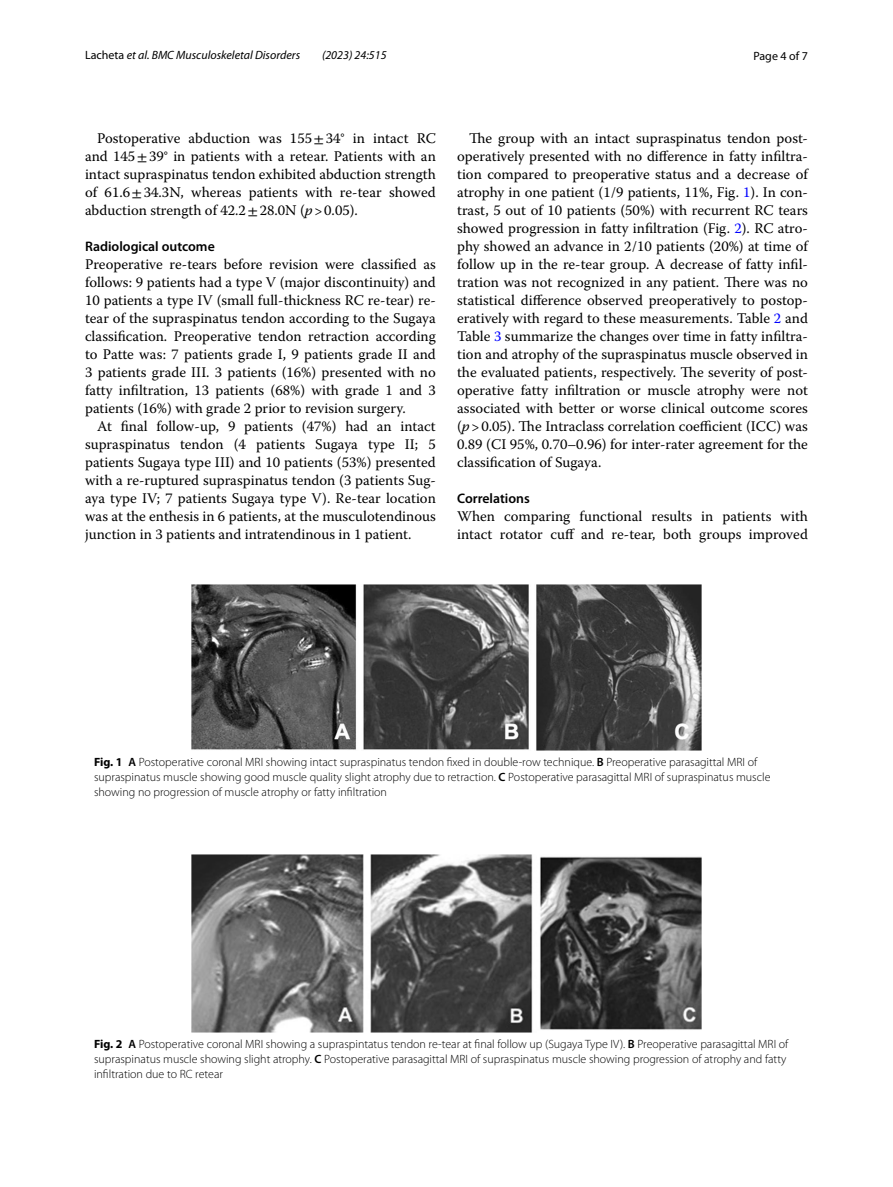
<style>
.page{position:relative;width:893px;height:1187px;background:#fff}
.page>*{position:absolute;margin:0;border:0;box-sizing:border-box;transform-origin:0 0}
.t1{font:14.7px/18px "Warnock Pro";color:#000;text-align:justify}
.t2{font:600 13.8px "Myriad Pro";color:#000}
.t3{font:300 12px/15px "Myriad Pro";color:#000}
.t4{font:italic 12px "Myriad Pro";color:#000}
.t5{font:12px "Myriad Pro";color:#000}
.s1{font-style:normal}
.s2{font-family:"STIX"}
.s3{font-style:italic}
.s4{color:#00f}
.s5{font-weight:700}
.s6{font-weight:600}
</style>
<div class="page">
<img style="left:191px;top:584px;width:511px;height:166px">
<img style="left:191px;top:854px;width:511px;height:178px">
<p class="t4" style="left:85px;top:48px;width:217px"><span class="s1">Lacheta</span> et al. BMC Musculoskeletal Disorders</p>
<p class="t4" style="left:322px;top:48px;width:66px">(2023) 24:515</p>
<p class="t5" style="left:753px;top:48px;width:56px">Page 4 of 7</p>
<p class="t1" style="left:85px;top:129px;width:352px;text-indent:12px">Postoperative abduction was 155<span class="s2">±</span>34° in intact RC and 145<span class="s2">±</span>39° in patients with a retear. Patients with an intact supraspinatus tendon exhibited abduction strength of 61.6<span class="s2">±</span>34.3N, whereas patients with re-tear showed abduction strength of 42.2<span class="s2">±</span>28.0N (<span class="s3">p</span>&gt;0.05).</p>
<p class="t2" style="left:85px;top:237px;width:131px">Radiological outcome</p>
<p class="t1" style="left:85px;top:255px;width:352px">Preoperative re-tears before revision were classified as follows: 9 patients had a type V (major discontinuity) and 10 patients a type IV (small full-thickness RC re-tear) re&shy;tear of the supraspinatus tendon according to the Sugaya classification. Preoperative tendon retraction according to Patte was: 7 patients grade I, 9 patients grade II and 3 patients grade III. 3 patients (16%) presented with no fatty infiltration, 13 patients (68%) with grade 1 and 3 patients (16%) with grade 2 prior to revision surgery.</p>
<p class="t1" style="left:85px;top:416px;width:352px;text-indent:12px">At final follow-up, 9 patients (47%) had an intact supraspinatus tendon (4 patients Sugaya type II; 5 patients Sugaya type III) and 10 patients (53%) presented with a re-ruptured supraspinatus tendon (3 patients Sug&shy;aya type IV; 7 patients Sugaya type V). Re-tear location was at the enthesis in 6 patients, at the musculotendinous junction in 3 patients and intratendinous in 1 patient.</p>
<p class="t1" style="left:457px;top:128px;width:352px;text-indent:12px">The group with an intact supraspinatus tendon post&shy;operatively presented with no difference in fatty infiltra&shy;tion compared to preoperative status and a decrease of atrophy in one patient (1/9 patients, 11%, Fig. <span class="s4">1</span>). In con&shy;trast, 5 out of 10 patients (50%) with recurrent RC tears showed progression in fatty infiltration (Fig. <span class="s4">2</span>). RC atro&shy;phy showed an advance in 2/10 patients (20%) at time of follow up in the re-tear group. A decrease of fatty infil&shy;tration was not recognized in any patient. There was no statistical difference observed preoperatively to postop&shy;eratively with regard to these measurements. Table <span class="s4">2</span> and Table <span class="s4">3</span> summarize the changes over time in fatty infiltra&shy;tion and atrophy of the supraspinatus muscle observed in the evaluated patients, respectively. The severity of post&shy;operative fatty infiltration or muscle atrophy were not associated with better or worse clinical outcome scores (<span class="s3">p</span>&gt;0.05). The Intraclass correlation coefficient (ICC) was 0.89 (CI 95%, 0.70–0.96) for inter-rater agreement for the classification of Sugaya.</p>
<p class="t2" style="left:457px;top:489px;width:74px">Correlations</p>
<p class="t1" style="left:457px;top:506px;width:352px">When comparing functional results in patients with intact rotator cuff and re-tear, both groups improved</p>
<p class="t3" style="left:94px;top:754px;width:678px"><span class="s5">Fig. 1</span> <span class="s6">A</span> Postoperative coronal MRI showing intact supraspinatus tendon fixed in double-row technique. <span class="s6">B</span> Preoperative parasagittal MRI of supraspinatus muscle showing good muscle quality slight atrophy due to retraction. <span class="s6">C</span> Postoperative parasagittal MRI of supraspinatus muscle showing no progression of muscle atrophy or fatty infiltration</p>
<p class="t3" style="left:94px;top:1036px;width:696px"><span class="s5">Fig. 2</span> <span class="s6">A</span> Postoperative coronal MRI showing a supraspintatus tendon re-tear at final follow up (Sugaya Type IV). <span class="s6">B</span> Preoperative parasagittal MRI of supraspinatus muscle showing slight atrophy. <span class="s6">C</span> Postoperative parasagittal MRI of supraspinatus muscle showing progression of atrophy and fatty infiltration due to RC retear</p>
</div>
